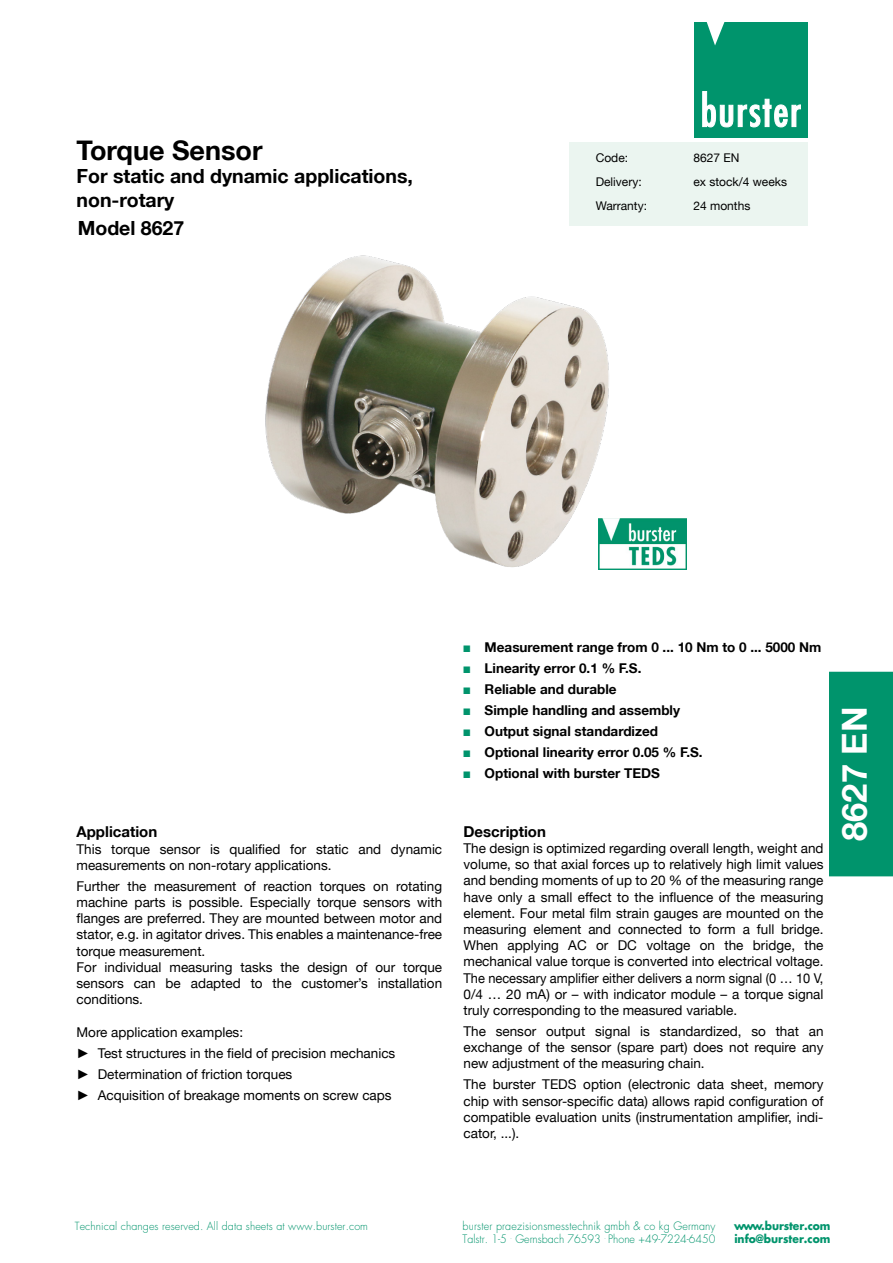
<style>
.page{position:relative;width:893px;height:1263px;background:#fff}
.page>*{position:absolute;margin:0;border:0;box-sizing:border-box;transform-origin:0 0}
.t1{font:700 34.5px "Helvetica Neue LT";color:#fff}
.t2{font:700 27px "Helvetica Neue LT";color:#000}
.t3{font:700 19.5px/23.4px "Helvetica Neue LT";color:#000}
.t4{font:700 15px "Helvetica Neue LT";color:#000}
.t5{font:13.5px/16.2px "Helvetica Neue LT";color:#000}
.t6{font:700 13.5px/21px "Helvetica Neue LT";color:#000}
.t7{font:12px "Helvetica Neue LT";color:#000}
.t8{font:300 11.25px "Futura LT";letter-spacing:.015em;color:#00946c;scale:.95 1}
.t9{font:700 11.25px "Futura LT";color:#00946c;scale:.95 1}
.t10{font:300 10.95px "Futura LT";letter-spacing:.01em;color:#00946c}
.s1{font-family:"Arial"}
.s2{font-family:"Monotype Sorts";font-weight:400;font-size:9px;color:#00946c}
</style>
<div class="page">
<img style="left:265px;top:255px;width:344px;height:312px">
<img style="left:598px;top:518px;width:88px;height:51px">
<div style="left:829px;top:672px;width:64px;height:204px;background:#00946c"></div>
<div style="left:569px;top:142px;width:239px;height:84px;background:#ebf5f0"></div>
<div style="left:694px;top:22px;width:114px;height:116px;background:#00946c"></div>
<svg style="left:707px;top:22px;width:18px;height:23px"></svg>
<svg style="left:702px;top:91px;width:99px;height:37px"></svg>
<h2 class="t2" style="left:77px;top:133px;width:188px">Torque Sensor</h2>
<h3 class="t3" style="left:77px;top:164px;width:338px">For static and dynamic applications, non-rotary</h3>
<h3 class="t3" style="left:78px;top:216px;width:108px">Model 8627</h3>
<p class="t7" style="left:596px;top:151px;width:34px">Code:</p>
<p class="t7" style="left:693px;top:151px;width:48px">8627 EN</p>
<p class="t7" style="left:596px;top:175px;width:47px">Delivery:</p>
<p class="t7" style="left:693px;top:175px;width:95px">ex stock/4 weeks</p>
<p class="t7" style="left:596px;top:199px;width:53px">Warranty:</p>
<p class="t7" style="left:693px;top:199px;width:58px">24 months</p>
<p class="t4" style="left:77px;top:823px;width:82px">Application</p>
<p class="t5" style="left:77px;top:840px;width:367px">This torque sensor is qualified for static and dynamic measurements on non-rotary applications.</p>
<p class="t5" style="left:77px;top:878px;width:367px">Further the measurement of reaction torques on rotating machine parts is possible. Especially torque sensors with flanges are preferred. They are mounted between motor and stator, e.g. in agitator drives. This enables a maintenance-free torque measurement.<br>For individual measuring tasks the design of our torque sensors can be adapted to the customer’s installation conditions.</p>
<p class="t5" style="left:77px;top:1021px;width:320px;line-height:21px">More application examples:<br><span class="s1">►</span> Test structures in the field of precision mechanics <span class="s1">►</span> Determination of friction torques<br><span class="s1">►</span> Acquisition of breakage moments on screw caps</p>
<p class="t6" style="left:463px;top:636px;width:360px"><span class="s2">N</span> Measurement range from 0 ... 10 Nm to 0 ... 5000 Nm<br><span class="s2">N</span> Linearity error 0.1 % F.S.<br><span class="s2">N</span> Reliable and durable<br><span class="s2">N</span> Simple handling and assembly<br><span class="s2">N</span> Output signal standardized<br><span class="s2">N</span> Optional linearity error 0.05 % F.S.<br><span class="s2">N</span> Optional with burster TEDS</p>
<p class="t4" style="left:463px;top:822px;width:84px">Description</p>
<p class="t5" style="left:463px;top:840px;width:362px;text-align:justify">The design is optimized regarding overall length, weight and volume, so that axial forces up to relatively high limit values and bending moments of up to 20 % of the measuring range have only a small effect to the influence of the measuring element. Four metal film strain gauges are mounted on the measuring element and connected to form a full bridge.<br>When applying AC or DC voltage on the bridge, the mechanical value torque is converted into electrical voltage.<br>The necessary amplifier either delivers a norm signal (0 … 10 V, 0/4 … 20 mA) or – with indicator module – a torque signal truly corresponding to the measured variable.</p>
<p class="t5" style="left:463px;top:1023px;width:362px;text-align:justify">The sensor output signal is standardized, so that an exchange of the sensor (spare part) does not require any new adjustment of the measuring chain.</p>
<p class="t5" style="left:463px;top:1076px;width:362px;text-align:justify">The burster TEDS option (electronic data sheet, memory chip with sensor-specific data) allows rapid configuration of compatible evaluation units (instrumentation amplifier, indi&shy;cator, ...).</p>
<h1 class="t1" style="left:833px;top:841px;width:136px;rotate:-90deg">8627 EN</h1>
<p class="t10" style="left:75px;top:1219px;width:295px">Technical changes reserved. All data sheets at www.burster.com</p>
<p class="t8" style="left:463px;top:1219px;width:268px">burster praezisionsmesstechnik gmbh &amp; co kg Germany</p>
<p class="t9" style="left:734px;top:1218px;width:103px">www.burster.com</p>
<p class="t8" style="left:463px;top:1232px;width:268px">Talstr. 1-5 <sup>.</sup> Gernsbach 76593 <sup>.</sup> Phone +49-7224-6450</p>
<p class="t9" style="left:734px;top:1231px;width:103px">info@burster.com</p>
</div>
